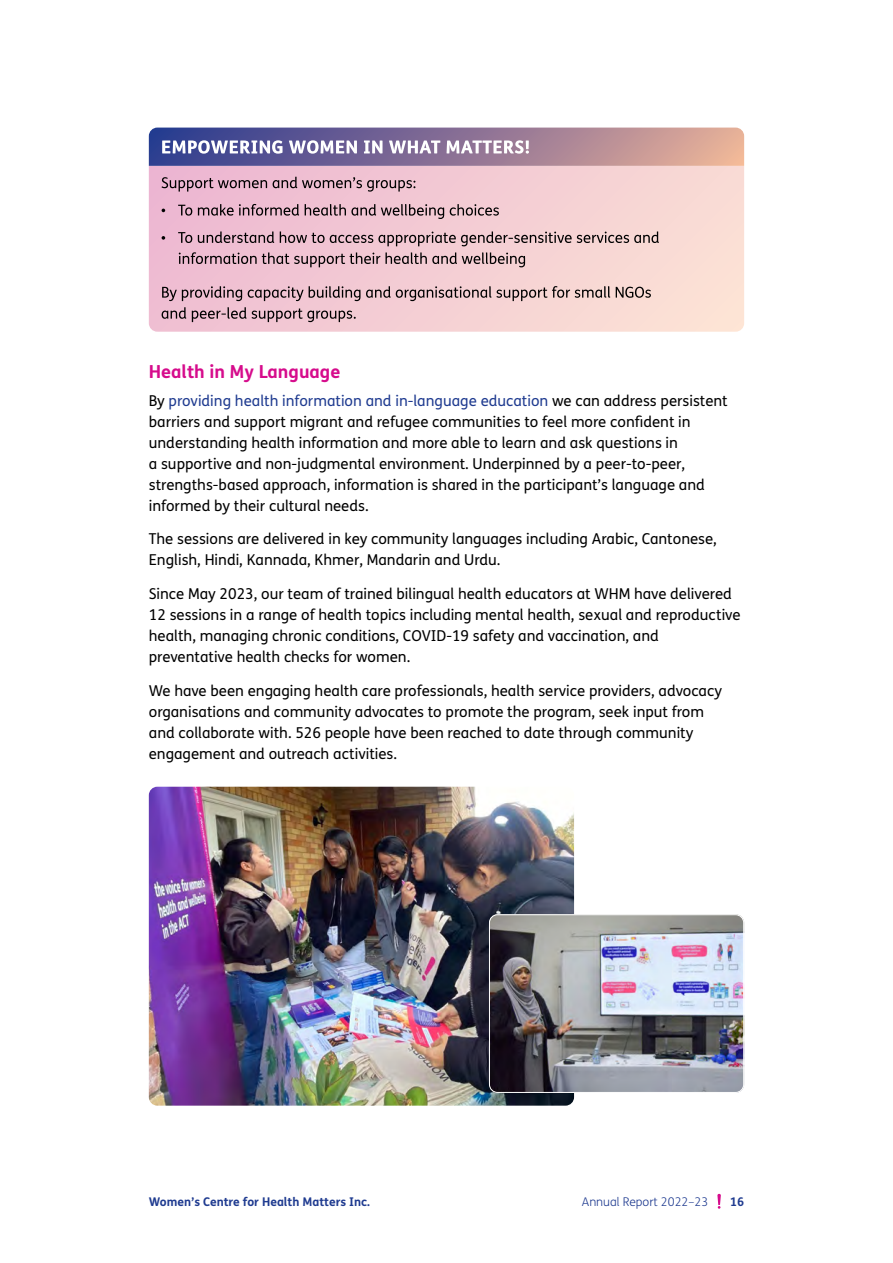
<style>
.page{position:relative;width:893px;height:1263px;background:#fff}
.page>*{position:absolute;margin:0;border:0;box-sizing:border-box;transform-origin:0 0}
.t1{font:700 18px "FS Me";color:#d60c8c}
.body_text{font:15px/21px "FS Me";color:#000}
.t2{font:700 12px "FS Me";color:#1f3b90}
.t3{font:300 12px "FS Me";color:#1f3b90}
.s1{color:#1f3b90}
</style>
<div class="page">
<svg style="left:149px;top:166px;width:595px;height:166px"></svg>
<svg style="left:162px;top:236px;width:3px;height:4px"></svg>
<svg style="left:162px;top:307px;width:194px;height:15px"></svg>
<svg style="left:162px;top:286px;width:489px;height:15px"></svg>
<svg style="left:179px;top:252px;width:346px;height:15px"></svg>
<svg style="left:178px;top:231px;width:481px;height:15px"></svg>
<svg style="left:178px;top:204px;width:321px;height:15px"></svg>
<svg style="left:162px;top:177px;width:253px;height:15px"></svg>
<svg style="left:149px;top:128px;width:595px;height:38px"></svg>
<img style="left:149px;top:787px;width:425px;height:319px">
<img style="left:489px;top:914px;width:253px;height:179px">
<div style="left:489px;top:914px;width:255px;height:179px;border:1px solid #fff;border-radius:8px"></div>
<svg style="left:717px;top:1194px;width:4px;height:15px"></svg>
<h3 class="t1" style="left:149px;top:358px;width:193px">Health in My Language</h3>
<p class="body_text" style="left:149px;top:390px;width:580px">By <span class="s1">providing health information and in-language education</span> we can address persistent barriers and support migrant and refugee communities to feel more confident in understanding health information and more able to learn and ask questions in<br>a supportive and non-judgmental environment. Underpinned by a peer-to-peer, strengths-based approach, information is shared in the participant’s language and informed by their cultural needs.</p>
<p class="body_text" style="left:149px;top:528px;width:570px">The sessions are delivered in key community languages including Arabic, Cantonese,<br>English, Hindi, Kannada, Khmer, Mandarin and Urdu.</p>
<p class="body_text" style="left:149px;top:583px;width:593px">Since May 2023, our team of trained bilingual health educators at WHM have delivered 12 sessions in a range of health topics including mental health, sexual and reproductive health, managing chronic conditions, COVID-19 safety and vaccination, and preventative health checks for women.</p>
<p class="body_text" style="left:149px;top:680px;width:575px">We have been engaging health care professionals, health service providers, advocacy organisations and community advocates to promote the program, seek input from and collaborate with. 526 people have been reached to date through community engagement and outreach activities.</p>
<p class="t2" style="left:149px;top:1192px;width:223px">Women’s Centre for Health Matters Inc.</p>
<p class="t3" style="left:582px;top:1193px;width:128px">Annual Report 2022–23</p>
<p class="t2" style="left:730px;top:1192px;width:16px">16</p>
</div>
